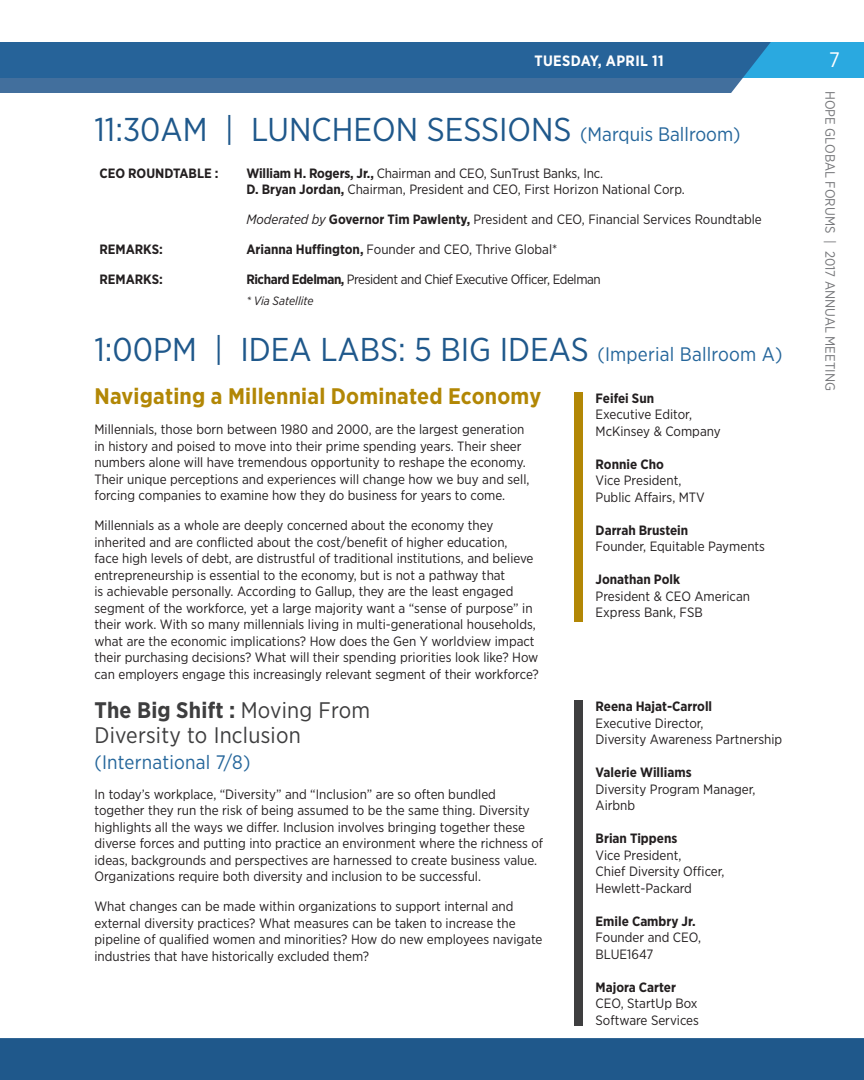
<style>
.page{position:relative;width:864px;height:1080px;background:#fff}
.page>*{position:absolute;margin:0;border:0;box-sizing:border-box;transform-origin:0 0}
.t1{font:33px "Gotham Narrow";color:#1f588b}
.t2{font:22.5px/25.5px "Gotham Narrow";letter-spacing:.01em;color:#3e3e3f}
.t3{font:700 22.5px "Gotham Narrow";letter-spacing:.01em;color:#b28705}
.t4{font:21px "Gotham Narrow";color:#fff}
.t5{font:19.5px "Gotham Narrow";letter-spacing:.01em;color:#25669b}
.t6{font:700 15px "Gotham Narrow";letter-spacing:.025em;color:#fff}
.t7{font:13.5px/16.5px "Gotham Narrow";color:#231f20}
.t8{font:700 13.5px "Gotham Narrow";color:#231f20}
.t9{font:13.5px "Gotham Narrow";letter-spacing:-.03em;color:#231f20}
.t10{font:13.5px "Gotham Narrow";color:#757679}
.t11{font:italic 12px "Gotham Narrow";color:#231f20}
.s1{font-size:19.5px;color:#25669b}
.s2{font-weight:700}
.s3{font-style:italic}
</style>
<div class="page">
<div style="left:0;top:1038px;width:864px;height:42px;background:#1f588b"></div>
<div style="left:0;top:42px;width:864px;height:36px;background:#2aa9e0"></div>
<svg style="left:0;top:42px;width:771px;height:51px;fill:#266399"></svg>
<div style="left:574px;top:392px;width:8px;height:230px;background:#b28705"></div>
<div style="left:574px;top:701px;width:8px;height:325px;background:#3e3e3f"></div>
<p class="t6" style="left:534px;top:51px;width:131px">TUESDAY, APRIL 11</p>
<h3 class="t4" style="left:829px;top:47px;width:12px">7</h3>
<h1 class="t1" style="left:94px;top:109px;width:648px">11:30AM | LUNCHEON SESSIONS <span class="s1">(Marquis Ballroom)</span></h1>
<p class="t8" style="left:99px;top:164px;width:121px">CEO ROUNDTABLE :</p>
<p class="t7" style="left:246px;top:164px;width:440px"><span class="s2">William H. Rogers, Jr.,</span> Chairman and CEO, SunTrust Banks, Inc.<br><span class="s2">D. Bryan Jordan,</span> Chairman, President and CEO, First Horizon National Corp.</p>
<p class="t7" style="left:246px;top:211px;width:517px"><span class="s3">Moderated by</span> <span class="s2">Governor Tim Pawlenty,</span> President and CEO, Financial Services Roundtable</p>
<p class="t8" style="left:99px;top:241px;width:65px">REMARKS:</p>
<p class="t7" style="left:246px;top:241px;width:312px"><span class="s2">Arianna Huffington,</span> Founder and CEO, Thrive Global*</p>
<p class="t8" style="left:99px;top:271px;width:65px">REMARKS:</p>
<p class="t9" style="left:246px;top:271px;width:356px"><span class="s2">Richard Edelman,</span> President and Chief Executive Officer, Edelman</p>
<p class="t11" style="left:246px;top:294px;width:69px">* Via Satellite</p>
<h1 class="t1" style="left:94px;top:329px;width:690px">1:00PM | IDEA LABS: 5 BIG IDEAS <span class="s1">(Imperial Ballroom A)</span></h1>
<h2 class="t3" style="left:94px;top:382px;width:448px">Navigating a Millennial Dominated Economy</h2>
<p class="t7" style="left:94px;top:421px;width:436px">Millennials, those born between 1980 and 2000, are the largest generation in history and poised to move into their prime spending years. Their sheer numbers alone will have tremendous opportunity to reshape the economy.<br>Their unique perceptions and experiences will change how we buy and sell, forcing companies to examine how they do business for years to come.</p>
<p class="t7" style="left:94px;top:517px;width:446px">Millennials as a whole are deeply concerned about the economy they inherited and are conflicted about the cost/benefit of higher education,<br>face high levels of debt, are distrustful of traditional institutions, and believe entrepreneurship is essential to the economy, but is not a pathway that<br>is achievable personally. According to Gallup, they are the least engaged segment of the workforce, yet a large majority want a “sense of purpose” in their work. With so many millennials living in multi-generational households, what are the economic implications? How does the Gen Y worldview impact their purchasing decisions? What will their spending priorities look like? How can employers engage this increasingly relevant segment of their workforce?</p>
<h2 class="t2" style="left:94px;top:697px;width:277px"><span class="s2">The Big Shift :</span> Moving From<br>Diversity to Inclusion</h2>
<h3 class="t5" style="left:94px;top:750px;width:157px">(International 7/8)</h3>
<p class="t7" style="left:94px;top:786px;width:450px">In today’s workplace, “Diversity” and “Inclusion” are so often bundled together they run the risk of being assumed to be the same thing. Diversity highlights all the ways we differ. Inclusion involves bringing together these diverse forces and putting into practice an environment where the richness of ideas, backgrounds and perspectives are harnessed to create business value.<br>Organizations require both diversity and inclusion to be successful.</p>
<p class="t7" style="left:94px;top:898px;width:449px">What changes can be made within organizations to support internal and external diversity practices? What measures can be taken to increase the pipeline of qualified women and minorities? How do new employees navigate industries that have historically excluded them?</p>
<p class="t8" style="left:596px;top:389px;width:60px">Feifei Sun</p>
<p class="t7" style="left:596px;top:406px;width:127px">Executive Editor,<br>McKinsey &amp; Company</p>
<p class="t8" style="left:596px;top:455px;width:70px">Ronnie Cho</p>
<p class="t7" style="left:596px;top:472px;width:111px">Vice President,<br>Public Affairs, MTV</p>
<p class="t8" style="left:596px;top:521px;width:94px">Darrah Brustein</p>
<p class="t7" style="left:596px;top:538px;width:171px">Founder, Equitable Payments</p>
<p class="t8" style="left:596px;top:571px;width:86px">Jonathan Polk</p>
<p class="t7" style="left:596px;top:587px;width:156px">President &amp; CEO American<br>Express Bank, FSB</p>
<p class="t8" style="left:596px;top:698px;width:118px">Reena Hajat-Carroll</p>
<p class="t7" style="left:596px;top:715px;width:188px">Executive Director,<br>Diversity Awareness Partnership</p>
<p class="t8" style="left:596px;top:764px;width:98px">Valerie Williams</p>
<p class="t7" style="left:596px;top:781px;width:162px">Diversity Program Manager,<br>Airbnb</p>
<p class="t8" style="left:596px;top:830px;width:83px">Brian Tippens</p>
<p class="t7" style="left:596px;top:847px;width:131px">Vice President,<br>Chief Diversity Officer,<br>Hewlett-Packard</p>
<p class="t8" style="left:596px;top:912px;width:102px">Emile Cambry Jr.</p>
<p class="t7" style="left:596px;top:929px;width:107px">Founder and CEO,<br>BLUE1647</p>
<p class="t8" style="left:596px;top:978px;width:82px">Majora Carter</p>
<p class="t7" style="left:596px;top:995px;width:105px">CEO, StartUp Box<br>Software Services</p>
<p class="t10" style="left:839px;top:91px;width:301px;rotate:90deg">HOPE GLOBAL FORUMS | 2017 ANNUAL MEETING</p>
</div>
